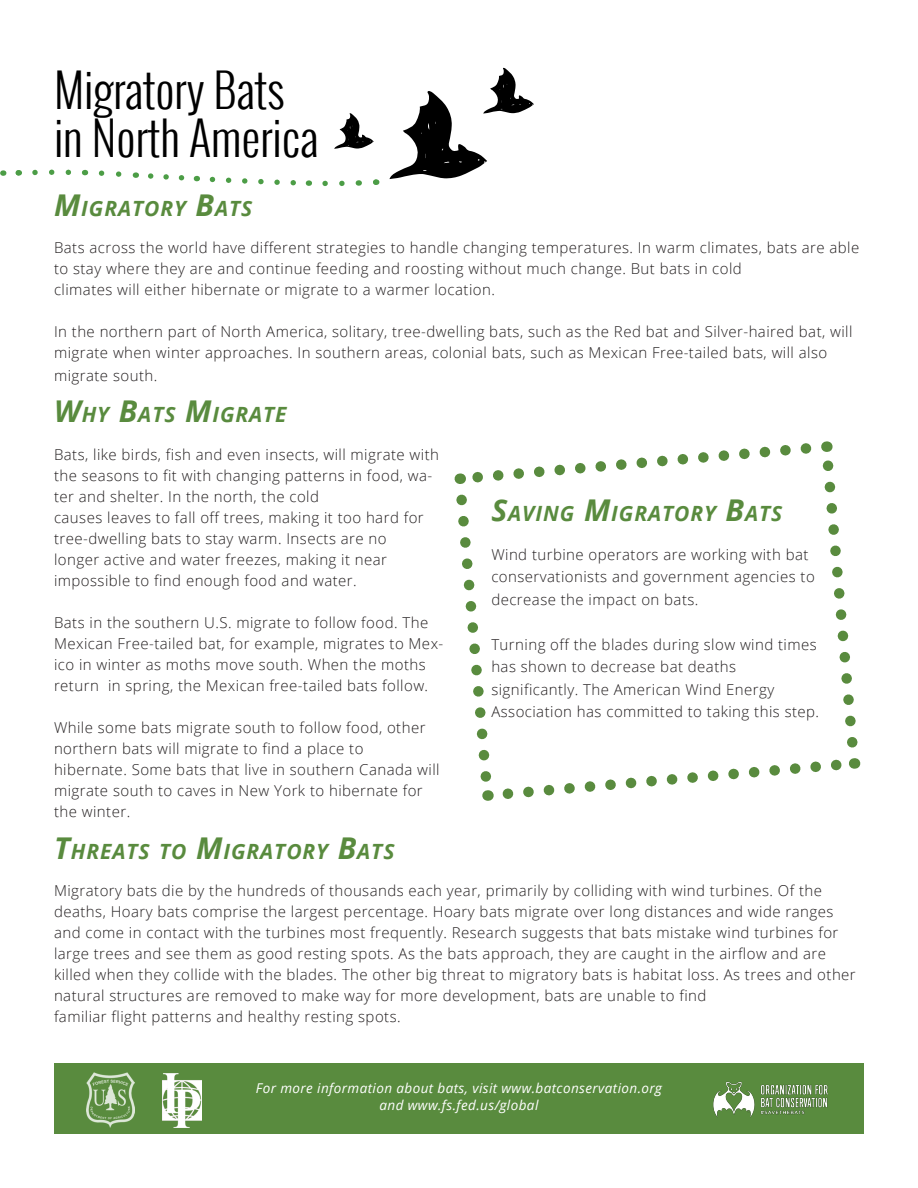
<style>
.page{position:relative;width:918px;height:1188px;background:#fff}
.page>*{position:absolute;margin:0;border:0;box-sizing:border-box;transform-origin:0 0}
.t1{font:300 46.5px "Oswald";color:#000}
.t2{font:italic 700 21px "Open Sans";letter-spacing:.045em;color:#598b3e}
.t3{font:300 15px/21px "Open Sans";letter-spacing:.03em;color:#231f20}
.t4{font:italic 13.5px "Open Sans";letter-spacing:.03em;color:#fff}
.s1{font-size:30px}
</style>
<div class="page">
<div style="left:54px;top:1064px;width:810px;height:70px;background:#598b3e"></div>
<img style="left:162px;top:1073px;width:40px;height:54px">
<img style="left:86px;top:1072px;width:48px;height:55px">
<img style="left:713px;top:1081px;width:115px;height:36px">
<svg style="left:3px;top:169px;width:83px;height:7px"></svg>
<svg style="left:98px;top:170px;width:38px;height:8px"></svg>
<svg style="left:148px;top:173px;width:49px;height:9px"></svg>
<svg style="left:209px;top:176px;width:100px;height:10px"></svg>
<svg style="left:322px;top:179px;width:58px;height:7px"></svg>
<svg style="left:389px;top:68px;width:145px;height:111px"></svg>
<svg style="left:334px;top:113px;width:40px;height:36px"></svg>
<svg style="left:454px;top:441px;width:407px;height:360px"></svg>
<p class="t1" style="left:54px;top:56px;width:232px">Migratory Bats</p>
<p class="t1" style="left:54px;top:104px;width:266px">in North America</p>
<p class="t2" style="left:54px;top:193px;width:200px"><span class="s1">M</span>IGRATORY <span class="s1">B</span>ATS</p>
<p class="t3" style="left:54px;top:237px;width:807px">Bats across the world have different strategies to handle changing temperatures. In warm climates, bats are able to stay where they are and continue feeding and roosting without much change. But bats in cold<br>climates will either hibernate or migrate to a warmer location.</p>
<p class="t3" style="left:54px;top:321px;width:800px">In the northern part of North America, solitary, tree-dwelling bats, such as the Red bat and Silver-haired bat, will migrate when winter approaches. In southern areas, colonial bats, such as Mexican Free-tailed bats, will also</p>
<p class="t3" style="left:54px;top:364px;width:105px">migrate south.</p>
<p class="t2" style="left:54px;top:400px;width:234px"><span class="s1">W</span>HY <span class="s1">B</span>ATS <span class="s1">M</span>IGRATE</p>
<p class="t3" style="left:54px;top:443px;width:387px">Bats, like birds, fish and even insects, will migrate with the seasons to fit with changing patterns in food, wa&shy;ter and shelter. In the north, the cold<br>causes leaves to fall off trees, making it too hard for tree-dwelling bats to stay warm. Insects are no<br>longer active and water freezes, making it near impossible to find enough food and water.</p>
<p class="t3" style="left:54px;top:611px;width:391px">Bats in the southern U.S. migrate to follow food. The Mexican Free-tailed bat, for example, migrates to Mex&shy;ico in winter as moths move south. When the moths return in spring, the Mexican free-tailed bats follow.</p>
<p class="t3" style="left:54px;top:716px;width:387px">While some bats migrate south to follow food, other northern bats will migrate to find a place to hibernate. Some bats that live in southern Canada will migrate south to caves in New York to hibernate for the winter.</p>
<p class="t2" style="left:54px;top:836px;width:342px"><span class="s1">T</span>HREATS TO <span class="s1">M</span>IGRATORY <span class="s1">B</span>ATS</p>
<p class="t3" style="left:54px;top:880px;width:803px">Migratory bats die by the hundreds of thousands each year, primarily by colliding with wind turbines. Of the deaths, Hoary bats comprise the largest percentage. Hoary bats migrate over long distances and wide ranges and come in contact with the turbines most frequently. Research suggests that bats mistake wind turbines for large trees and see them as good resting spots. As the bats approach, they are caught in the airflow and are killed when they collide with the blades. The other big threat to migratory bats is habitat loss. As trees and other natural structures are removed to make way for more development, bats are unable to find<br>familiar flight patterns and healthy resting spots.</p>
<p class="t2" style="left:491px;top:498px;width:292px"><span class="s1">S</span>AVING <span class="s1">M</span>IGRATORY <span class="s1">B</span>ATS</p>
<p class="t3" style="left:491px;top:543px;width:325px;line-height:22.5px">Wind turbine operators are working with bat conservationists and government agencies to decrease the impact on bats.</p>
<p class="t3" style="left:491px;top:633px;width:329px;line-height:22.5px">Turning off the blades during slow wind times has shown to decrease bat deaths significantly. The American Wind Energy Association has committed to taking this step.</p>
<p class="t4" style="left:256px;top:1079px;width:408px">For more information about bats, visit www.batconservation.org</p>
<p class="t4" style="left:380px;top:1095px;width:160px">and www.fs.fed.us/global</p>
</div>
